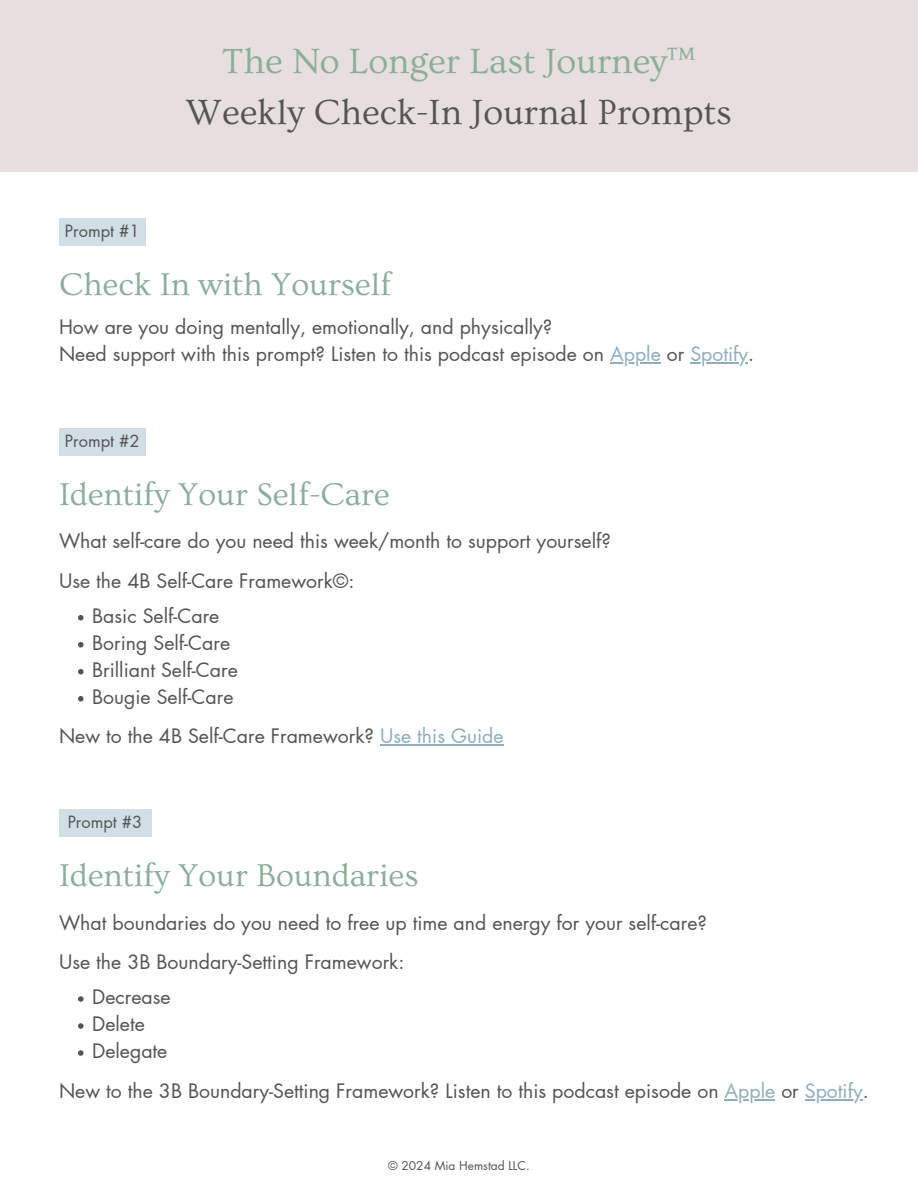
<style>
.page{position:relative;width:918px;height:1188px;background:#fff}
.page>*{position:absolute;margin:0;border:0;box-sizing:border-box;transform-origin:0 0}
.t1{font:36.6px "Ovo";color:#545454}
.t2{font:36.6px "Ovo";color:#8bad9b}
.t3{font:33px "Ovo";color:#8bad9b}
.t4{font:19.5px/27px "Futura LT Pro";color:#545454}
.t5{font:16.5px "Futura LT Pro";color:#545454}
.t6{font:12px "Futura LT Pro";color:#545454}
.s1{color:#8eadbf}
</style>
<div class="page">
<hr style="left:610px;top:362px;width:51px;height:1px;background:#8eadbf">
<hr style="left:690px;top:362px;width:58px;height:1px;background:#8eadbf">
<div style="left:59px;top:219px;width:87px;height:27px;background:#d1dee5"></div>
<svg style="left:78px;top:615px;width:6px;height:5px"></svg>
<svg style="left:78px;top:642px;width:6px;height:5px"></svg>
<svg style="left:78px;top:669px;width:6px;height:5px"></svg>
<svg style="left:78px;top:696px;width:6px;height:5px"></svg>
<hr style="left:380px;top:744px;width:124px;height:2px;background:#8eadbf">
<div style="left:59px;top:428px;width:87px;height:28px;background:#d1dee5"></div>
<svg style="left:78px;top:996px;width:6px;height:6px"></svg>
<svg style="left:78px;top:1023px;width:6px;height:6px"></svg>
<svg style="left:78px;top:1050px;width:6px;height:6px"></svg>
<hr style="left:725px;top:1099px;width:50px;height:1px;background:#8eadbf">
<hr style="left:805px;top:1099px;width:58px;height:1px;background:#8eadbf">
<div style="left:59px;top:809px;width:92px;height:28px;background:#d1dee5"></div>
<div style="left:0;top:0;width:918px;height:171px;background:#e6dfdd"></div>
<h3 class="t5" style="left:65px;top:223px;width:76px">Prompt #1</h3>
<h1 class="t2" style="left:222px;top:42px;width:476px">The No Longer Last Journey™</h1>
<h1 class="t1" style="left:186px;top:92px;width:548px">Weekly Check-In Journal Prompts</h1>
<h1 class="t3" style="left:59px;top:266px;width:334px">Check In with Yourself</h1>
<h3 class="t4" style="left:59px;top:314px;width:697px">How are you doing mentally, emotionally, and physically?<br>Need support with this prompt? Listen to this podcast episode on <span class="s1">Apple</span> or <span class="s1">Spotify</span>.</h3>
<h1 class="t5" style="left:65px;top:433px;width:76px">Prompt #2</h1>
<h3 class="t3" style="left:59px;top:476px;width:332px">Identify Your Self-Care</h3>
<h2 class="t4" style="left:59px;top:529px;width:553px">What self-care do you need this week/month to support yourself?</h2>
<h2 class="t4" style="left:59px;top:568px;width:297px">Use the 4B Self-Care Framework©:</h2>
<p class="t4" style="left:92px;top:603px;width:129px">Basic Self-Care</p>
<p class="t4" style="left:92px;top:630px;width:140px">Boring Self-Care</p>
<p class="t4" style="left:92px;top:657px;width:147px">Brilliant Self-Care</p>
<p class="t4" style="left:92px;top:684px;width:143px">Bougie Self-Care</p>
<h2 class="t4" style="left:59px;top:724px;width:446px">New to the 4B Self-Care Framework? <span class="s1">Use this Guide</span></h2>
<p class="t5" style="left:68px;top:814px;width:76px">Prompt #3</p>
<h2 class="t3" style="left:59px;top:857px;width:361px">Identify Your Boundaries</h2>
<h2 class="t4" style="left:59px;top:910px;width:649px">What boundaries do you need to free up time and energy for your self-care?</h2>
<p class="t4" style="left:59px;top:949px;width:347px">Use the 3B Boundary-Setting Framework:</p>
<p class="t4" style="left:92px;top:984px;width:80px">Decrease</p>
<p class="t4" style="left:92px;top:1011px;width:54px">Delete</p>
<h2 class="t4" style="left:92px;top:1038px;width:77px">Delegate</h2>
<p class="t4" style="left:59px;top:1078px;width:811px">New to the 3B Boundary-Setting Framework? Listen to this podcast episode on <span class="s1">Apple</span> or <span class="s1">Spotify</span>.</p>
<h1 class="t6" style="left:388px;top:1160px;width:143px">© 2024 Mia Hemstad LLC.</h1>
</div>
